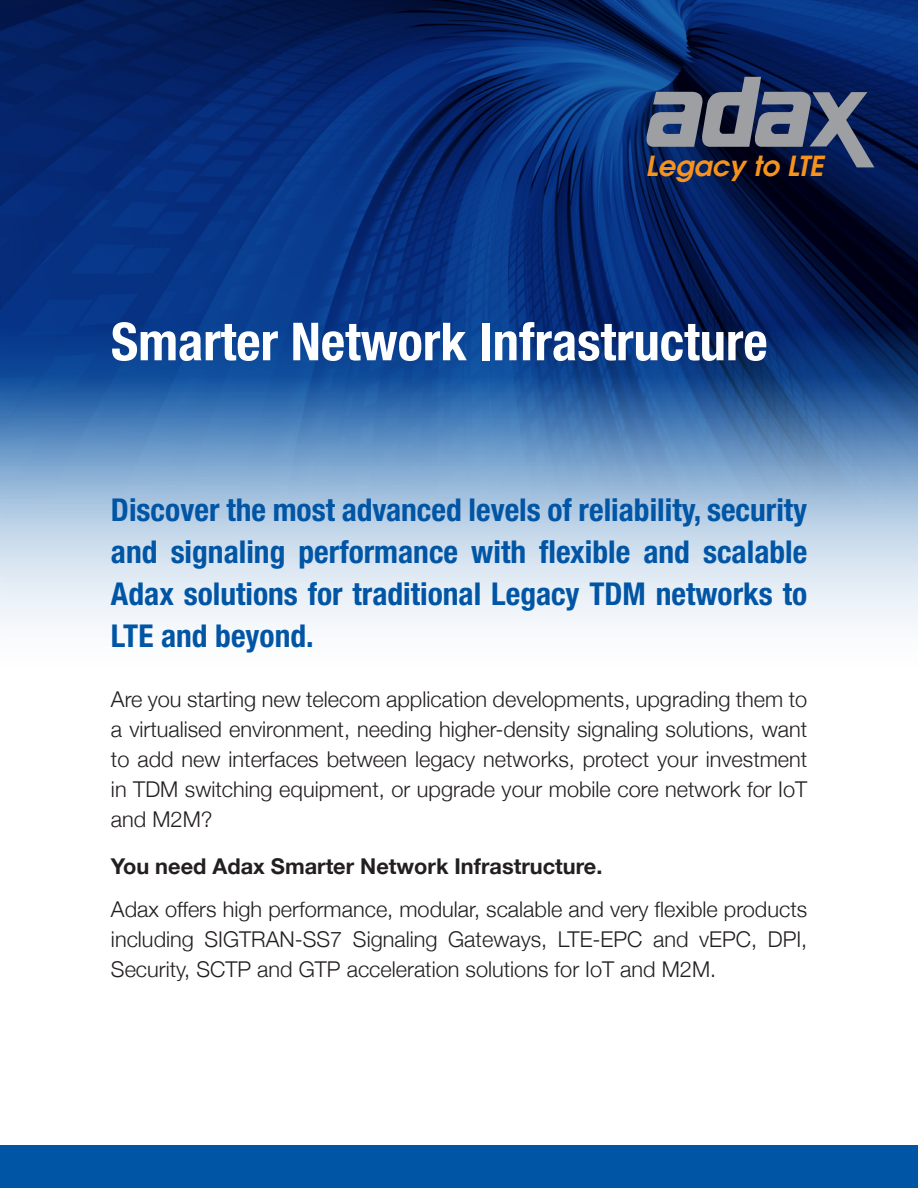
<style>
.page{position:relative;width:918px;height:1188px;background:#fff}
.page>*{position:absolute;margin:0;border:0;box-sizing:border-box;transform-origin:0 0}
.t1{font:700 condensed 52.5px "Helvetica Neue";color:#fff}
.t2{font:700 condensed 31.5px/42px "Helvetica Neue";color:#0155a5;text-align:justify}
.t3{font:italic 600 27.45px "Avant Garde";color:#f7931d}
.t4{font:300 21.75px/30px "Helvetica Neue";color:#231f20;text-align:justify}
.t5{font:700 21.75px "Helvetica Neue";color:#231f20}
</style>
<div class="page">
<svg style="left:0;top:537px;width:918px;height:87px"></svg>
<div style="left:0;top:1145px;width:918px;height:43px;background:#0155a5"></div>
<img style="left:0;top:0;width:918px;height:537px">
<svg style="left:644px;top:77px;width:230px;height:90px;background:#455270"></svg>
<p class="t3" style="left:645px;top:148px;width:180px">Legacy to LTE</p>
<h1 class="t1" style="left:111px;top:310px;width:658px">Smarter Network Infrastructure</h1>
<h2 class="t2" style="left:111px;top:489px;width:698px">Discover the most advanced levels of reliability, security and signaling performance with flexible and scalable Adax solutions for traditional Legacy TDM networks to LTE and beyond.</h2>
<p class="t4" style="left:111px;top:684px;width:698px">Are you starting new telecom application developments, upgrading them to a virtualised environment, needing higher-density signaling solutions, want to add new interfaces between legacy networks, protect your investment in TDM switching equipment, or upgrade your mobile core network for IoT and M2M?</p>
<p class="t5" style="left:111px;top:853px;width:493px">You need Adax Smarter Network Infrastructure.</p>
<p class="t4" style="left:111px;top:893px;width:698px">Adax offers high performance, modular, scalable and very flexible products including SIGTRAN-SS7 Signaling Gateways, LTE-EPC and vEPC, DPI, Security, SCTP and GTP acceleration solutions for IoT and M2M.</p>
</div>
